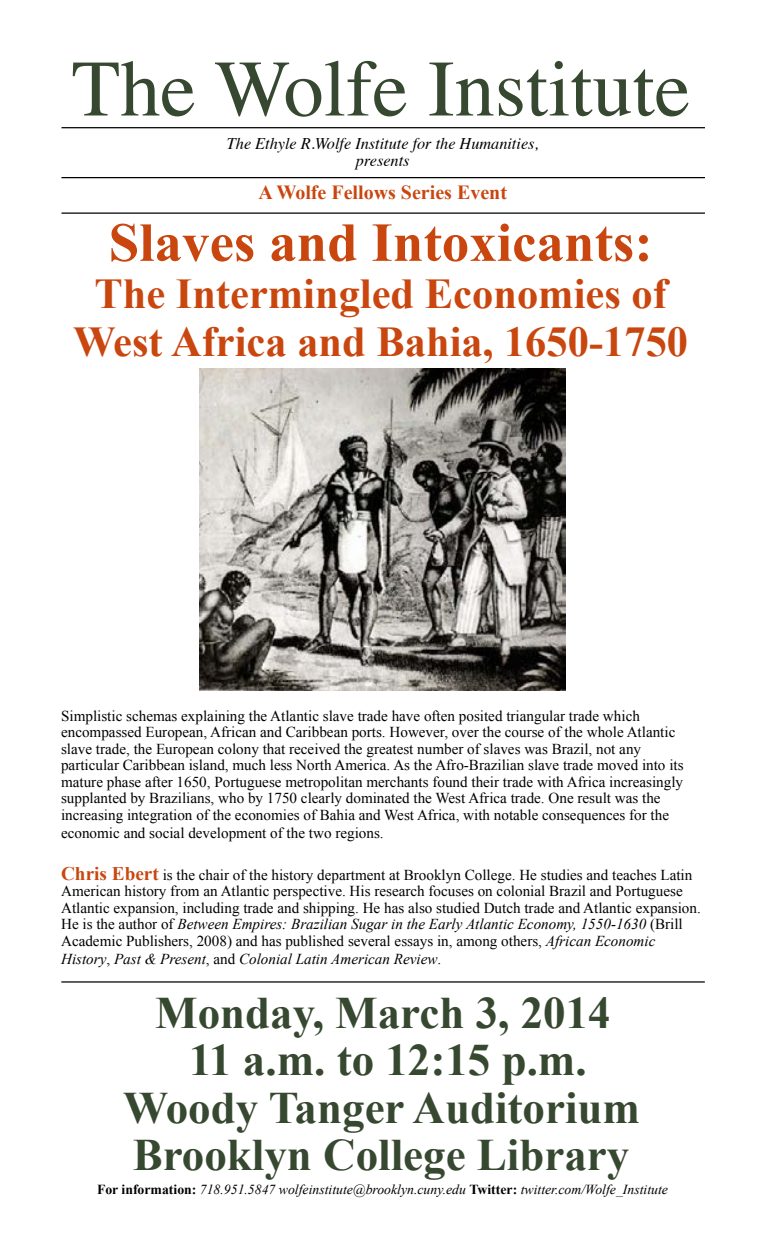
<style>
.page{position:relative;width:765px;height:1260px;background:#fff}
.page>*{position:absolute;margin:0;border:0;box-sizing:border-box;transform-origin:0 0}
.t1{font:80px "Times";color:#36482f}
.t2{font:700 55px "Times New Roman";color:#c9460e}
.t3{font:700 45px/47.5px "Times New Roman";color:#36482f;text-align:center}
.t4{font:700 42.5px/47.5px "Times New Roman";color:#c9460e;text-align:center}
.t5{font:700 20px "Times New Roman";color:#c9460e}
.t6{font:italic 16.25px/17px "Times";color:#000;text-align:center}
.t7{font:15.12px/16.5px "Times New Roman";color:#000}
.t8{font:italic 15.12px "Times New Roman";color:#000}
.t9{font:italic 13.75px "Times New Roman";color:#000}
.s1{font-weight:700;font-size:19.25px;color:#c9460e}
.s2{font-style:italic}
.s3{font-style:normal}
.s4{font-weight:700;font-style:normal}
</style>
<div class="page">
<hr style="left:61px;top:127px;width:644px;height:1px;background:#000">
<hr style="left:61px;top:177px;width:644px;height:1px;background:#000">
<hr style="left:61px;top:981px;width:644px;height:2px;background:#000">
<img style="left:199px;top:369px;width:366px;height:321px">
<hr style="left:61px;top:212px;width:644px;height:2px;background:#000">
<h1 class="t1" style="left:72px;top:14px;width:620px">The Wolfe Institute</h1>
<p class="t6" style="left:227px;top:134px;width:313px">The Ethyle R.Wolfe Institute for the Humanities, presents</p>
<h3 class="t5" style="left:258px;top:178px;width:250px">A Wolfe Fellows Series Event</h3>
<h2 class="t2" style="left:109px;top:204px;width:545px">Slaves and Intoxicants:</h2>
<h3 class="t4" style="left:73px;top:269px;width:617px">The Intermingled Economies of<br>West Africa and Bahia, 1650-1750</h3>
<p class="t7" style="left:61px;top:707px;width:624px">Simplistic schemas explaining the Atlantic slave trade have often posited triangular trade which encompassed European, African and Caribbean ports. However, over the course of the whole Atlantic slave trade, the European colony that received the greatest number of slaves was Brazil, not any particular Caribbean island, much less North America. As the Afro-Brazilian slave trade moved into its mature phase after 1650, Portuguese metropolitan merchants found their trade with Africa increasingly supplanted by Brazilians, who by 1750 clearly dominated the West Africa trade. One result was the increasing integration of the economies of Bahia and West Africa, with notable consequences for the</p>
<p class="t7" style="left:61px;top:824px;width:324px">economic and social development of the two regions.</p>
<p class="t7" style="left:61px;top:866px;width:641px"><span class="s1">Chris Ebert</span> is the chair of the history department at Brooklyn College. He studies and teaches Latin American history from an Atlantic perspective. His research focuses on colonial Brazil and Portuguese Atlantic expansion, including trade and shipping. He has also studied Dutch trade and Atlantic expansion.<br>He is the author of <span class="s2">Between Empires: Brazilian Sugar in the Early Atlantic Economy, 1550-1630</span> (Brill Academic Publishers, 2008) and has published several essays in, among others, <span class="s2">African Economic</span></p>
<p class="t8" style="left:61px;top:948px;width:382px">History<span class="s3">,</span> Past &amp; Present<span class="s3">, and</span> Colonial Latin American Review<span class="s3">.</span></p>
<h3 class="t3" style="left:123px;top:988px;width:518px">Monday, March 3, 2014<br>11 a.m. to 12:15 p.m.<br>Woody Tanger Auditorium<br>Brooklyn College Library</h3>
<p class="t9" style="left:97px;top:1180px;width:572px"><span class="s4">For information:</span> 718.951.5847 wolfeinstitute@brooklyn.cuny.edu <span class="s4">Twitter:</span> twitter.com/Wolfe_Institute</p>
</div>
